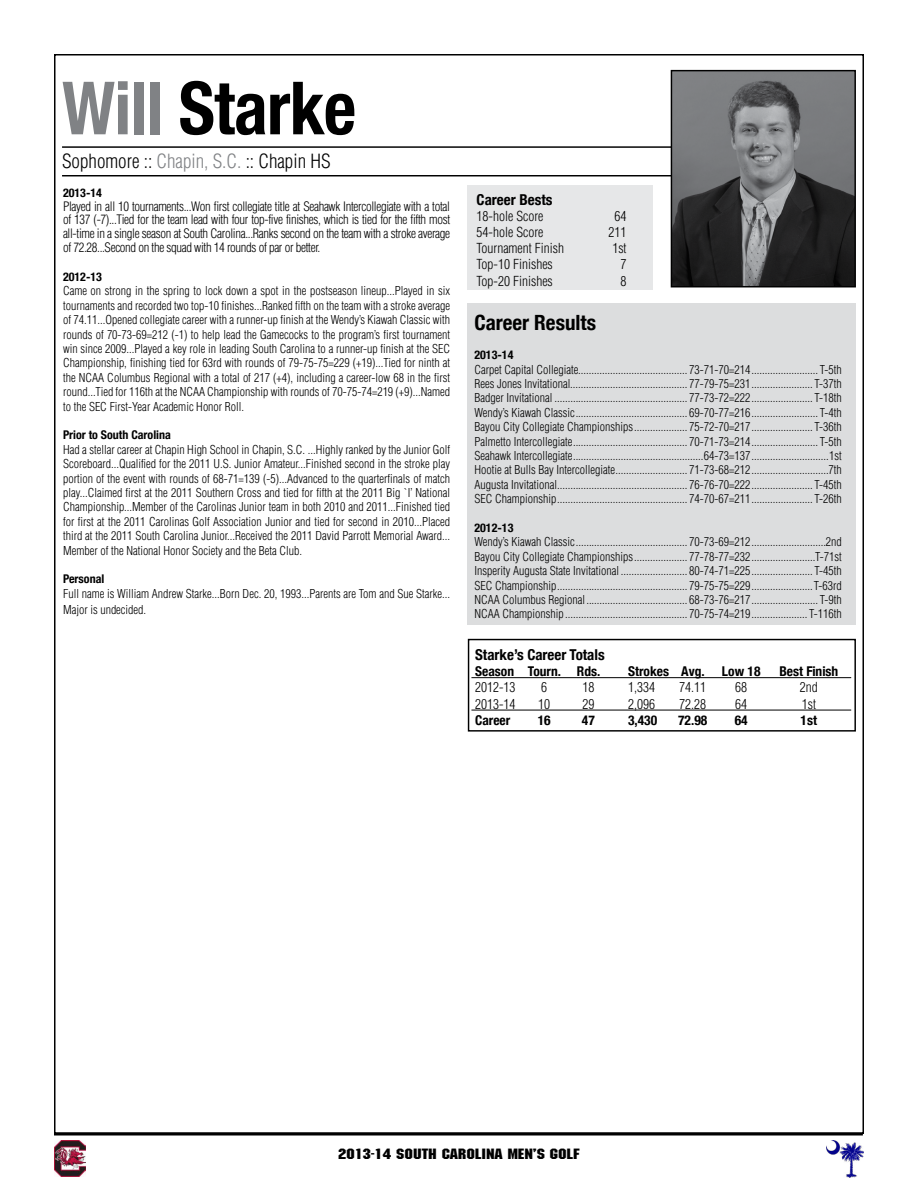
<style>
.page{position:relative;width:918px;height:1188px;background:#fff}
.page>*{position:absolute;margin:0;border:0;box-sizing:border-box;transform-origin:0 0}
.t1{font:700 condensed 73.5px "Helvetica Neue";letter-spacing:-.01em;color:#000;scale:.95 1}
.t2{font:700 condensed 21px "Helvetica Neue";color:#000}
.t3{font:300 condensed 19.05px "Helvetica LT Std";color:#000}
.t4{font:18px "ATROX";color:#000}
.t5{font:700 condensed 15px "Helvetica Neue";color:#000}
.t6{font:300 condensed 13.5px "Helvetica LT Std";color:#000}
.t7{font:700 condensed 13.5px "Helvetica Neue";color:#000}
.t8{font:300 condensed 12.75px/13.8px "Helvetica LT Std";letter-spacing:-.025em;color:#000;text-align:justify}
.t9{font:300 condensed 12px/14.4px "Helvetica LT Std";color:#000;text-align:justify}
.t10{font:700 condensed 12px "Helvetica Neue";color:#000}
.s1{color:#808285}
</style>
<div class="page">
<svg style="left:54px;top:1134px;width:809px;height:2px"></svg>
<img style="left:827px;top:1140px;width:37px;height:37px">
<img style="left:54px;top:1140px;width:31px;height:36px">
<hr style="left:62px;top:146px;width:778px;height:2px;background:#000">
<hr style="left:62px;top:175px;width:775px;height:1px;background:#000">
<svg style="left:670px;top:69px;width:186px;height:219px"></svg>
<div style="left:468px;top:186px;width:185px;height:104px;background:#e6e7e8"></div>
<div style="left:468px;top:304px;width:388px;height:321px;background:#dcddde"></div>
<svg style="left:467px;top:638px;width:389px;height:94px"></svg>
<h1 class="t1" style="left:62px;top:64px;width:311px"><span class="s1">Will</span> Starke</h1>
<h3 class="t3" style="left:62px;top:150px;width:270px">Sophomore :: <span class="s1">Chapin, S.C.</span> :: Chapin HS</h3>
<p class="t10" style="left:63px;top:186px;width:40px">2013-14</p>
<p class="t8" style="left:63px;top:199px;width:389px">Played in all 10 tournaments...Won first collegiate title at Seahawk Intercollegiate with a total of 137 (-7)...Tied for the team lead with four top-five finishes, which is tied for the fifth most all-time in a single season at South Carolina...Ranks second on the team with a stroke average of 72.28...Second on the squad with 14 rounds of par or better.</p>
<p class="t10" style="left:63px;top:270px;width:40px">2012-13</p>
<p class="t9" style="left:63px;top:284px;width:389px">Came on strong in the spring to lock down a spot in the postseason lineup...Played in six tournaments and recorded two top-10 finishes...Ranked fifth on the team with a stroke average of 74.11...Opened collegiate career with a runner-up finish at the Wendy’s Kiawah Classic with rounds of 70-73-69=212 (-1) to help lead the Gamecocks to the program’s first tournament win since 2009...Played a key role in leading South Carolina to a runner-up finish at the SEC Championship, finishing tied for 63rd with rounds of 79-75-75=229 (+19)...Tied for ninth at the NCAA Columbus Regional with a total of 217 (+4), including a career-low 68 in the first round...Tied for 116th at the NCAA Championship with rounds of 70-75-74=219 (+9)...Named to the SEC First-Year Academic Honor Roll.</p>
<p class="t10" style="left:63px;top:428px;width:109px">Prior to South Carolina</p>
<p class="t9" style="left:63px;top:442px;width:389px">Had a stellar career at Chapin High School in Chapin, S.C. ...Highly ranked by the Junior Golf Scoreboard...Qualified for the 2011 U.S. Junior Amateur...Finished second in the stroke play portion of the event with rounds of 68-71=139 (-5)...Advanced to the quarterfinals of match play...Claimed first at the 2011 Southern Cross and tied for fifth at the 2011 Big `I’ National Championship...Member of the Carolinas Junior team in both 2010 and 2011...Finished tied for first at the 2011 Carolinas Golf Association Junior and tied for second in 2010...Placed third at the 2011 South Carolina Junior...Received the 2011 David Parrott Memorial Award...<br>Member of the National Honor Society and the Beta Club.</p>
<p class="t10" style="left:63px;top:572px;width:43px">Personal</p>
<p class="t9" style="left:63px;top:585px;width:389px;line-height:15.9px">Full name is William Andrew Starke...Born Dec. 20, 1993...Parents are Tom and Sue Starke...<br>Major is undecided.</p>
<p class="t5" style="left:477px;top:190px;width:77px">Career Bests</p>
<p class="t6" style="left:477px;top:208px;width:68px">18-hole Score</p>
<p class="t6" style="left:615px;top:208px;width:13px">64</p>
<p class="t6" style="left:477px;top:224px;width:68px">54-hole Score</p>
<p class="t6" style="left:609px;top:224px;width:19px">211</p>
<p class="t6" style="left:477px;top:240px;width:89px">Tournament Finish</p>
<p class="t6" style="left:612px;top:240px;width:16px">1st</p>
<p class="t6" style="left:477px;top:256px;width:78px">Top-10 Finishes</p>
<p class="t6" style="left:621px;top:256px;width:7px">7</p>
<p class="t6" style="left:477px;top:272px;width:78px">Top-20 Finishes</p>
<p class="t6" style="left:621px;top:272px;width:7px">8</p>
<h2 class="t2" style="left:474px;top:310px;width:123px">Career Results</h2>
<p class="t10" style="left:474px;top:348px;width:40px">2013-14</p>
<p class="t9" style="left:474px;top:362px;width:369px">Carpet Capital Collegiate......................................... 73-71-70=214......................... T-5th Rees Jones Invitational............................................ 77-79-75=231....................... T-37th Badger Invitational .................................................. 77-73-72=222....................... T-18th Wendy’s Kiawah Classic.......................................... 69-70-77=216......................... T-4th Bayou City Collegiate Championships.................... 75-72-70=217....................... T-36th Palmetto Intercollegiate........................................... 70-71-73=214......................... T-5th Seahawk Intercollegiate.................................................64-73=137.............................1st Hootie at Bulls Bay Intercollegiate........................... 71-73-68=212.............................7th Augusta Invitational................................................. 76-76-70=222....................... T-45th SEC Championship................................................. 74-70-67=211....................... T-26th</p>
<p class="t10" style="left:474px;top:520px;width:40px">2012-13</p>
<p class="t9" style="left:474px;top:535px;width:369px">Wendy’s Kiawah Classic.......................................... 70-73-69=212............................2nd Bayou City Collegiate Championships.................... 77-78-77=232........................T-71st Insperity Augusta State Invitational ......................... 80-74-71=225....................... T-45th SEC Championship................................................. 79-75-75=229.......................T-63rd NCAA Columbus Regional...................................... 68-73-76=217......................... T-9th NCAA Championship.............................................. 70-75-74=219..................... T-116th</p>
<p class="t5" style="left:475px;top:646px;width:131px">Starke’s Career Totals</p>
<p class="t7" style="left:475px;top:663px;width:127px">Season Tourn. Rds.</p>
<p class="t7" style="left:628px;top:663px;width:78px">Strokes Avg.</p>
<p class="t7" style="left:722px;top:663px;width:40px">Low 18</p>
<p class="t7" style="left:779px;top:663px;width:60px">Best Finish</p>
<p class="t6" style="left:475px;top:679px;width:42px">2012-13</p>
<p class="t6" style="left:541px;top:679px;width:7px">6</p>
<p class="t6" style="left:582px;top:679px;width:13px">18</p>
<p class="t6" style="left:628px;top:679px;width:28px">1,334</p>
<p class="t6" style="left:679px;top:679px;width:28px">74.11</p>
<p class="t6" style="left:735px;top:679px;width:13px">68</p>
<p class="t6" style="left:800px;top:679px;width:19px">2nd</p>
<p class="t6" style="left:475px;top:695px;width:42px">2013-14</p>
<p class="t6" style="left:538px;top:695px;width:13px">10</p>
<p class="t6" style="left:582px;top:695px;width:13px">29</p>
<p class="t6" style="left:628px;top:695px;width:28px">2,096</p>
<p class="t6" style="left:679px;top:695px;width:28px">72.28</p>
<p class="t6" style="left:735px;top:695px;width:13px">64</p>
<p class="t6" style="left:802px;top:695px;width:16px">1st</p>
<p class="t7" style="left:475px;top:712px;width:37px">Career</p>
<p class="t7" style="left:538px;top:712px;width:14px">16</p>
<p class="t7" style="left:582px;top:712px;width:14px">47</p>
<p class="t7" style="left:628px;top:712px;width:31px">3,430</p>
<p class="t7" style="left:678px;top:712px;width:31px">72.98</p>
<p class="t7" style="left:735px;top:712px;width:14px">64</p>
<p class="t7" style="left:801px;top:712px;width:18px">1st</p>
<h3 class="t4" style="left:338px;top:1144px;width:243px">2013-14 SOUTH CAROLINA men’s golf</h3>
</div>
